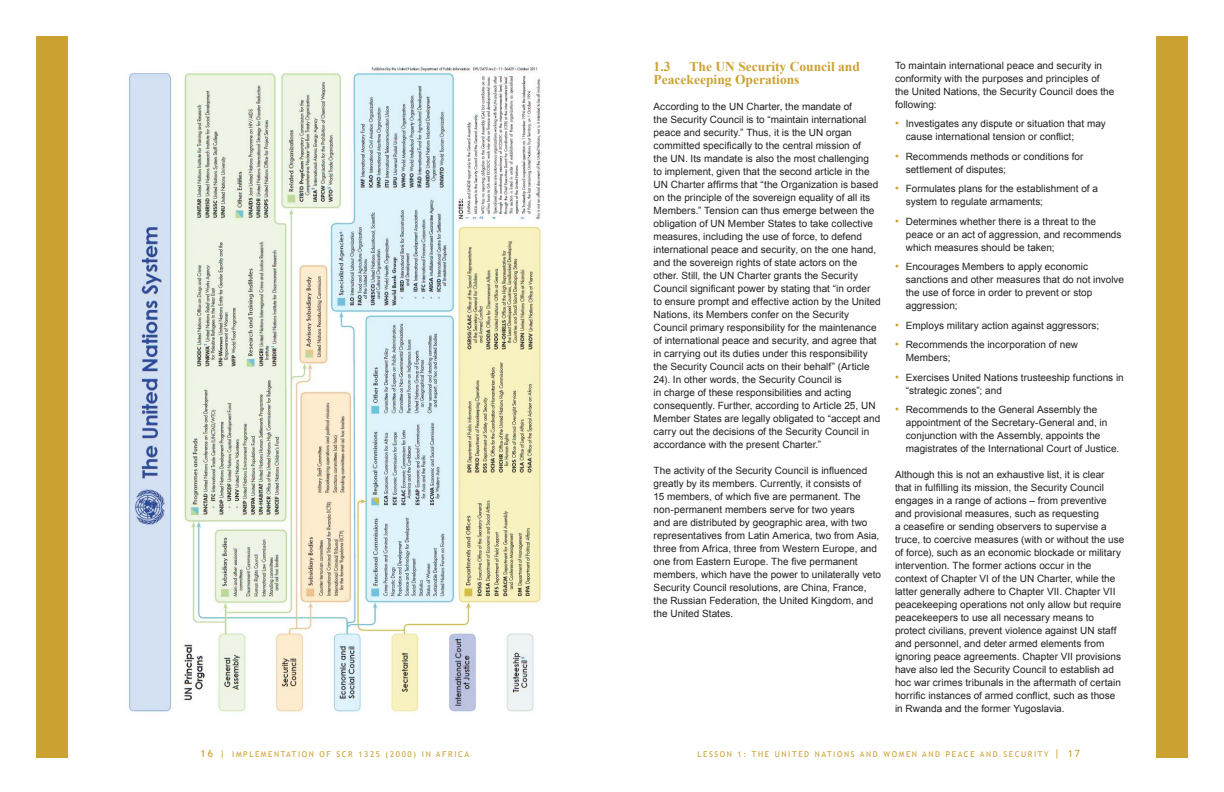
<style>
.page{position:relative;width:1224px;height:792px;background:#fff}
.page>*{position:absolute;margin:0;border:0;box-sizing:border-box;transform-origin:0 0}
.t1{font:700 13.5px/13.5px "Times New Roman";color:#cba131}
.t2{font:10px/13px "Arial";letter-spacing:.005em;color:#231f20}
.t3{font:10px "Trebuchet MS";color:#cba131}
.t4{font:8px "Trebuchet MS";letter-spacing:.2em;color:#cba131}
.s1{font-size:11px;color:#cba131}
.s2{font-size:8px}
.s3{font-size:11px}
.s4{font-size:10px}
</style>
<div class="page">
<div style="left:36px;top:36px;width:32px;height:721px;background:#cba131"></div>
<div style="left:1156px;top:36px;width:32px;height:721px;background:#cba131"></div>
<img style="left:128px;top:66px;width:414px;height:651px">
<h1 class="t1" style="left:654px;top:59px;width:208px;text-indent:36px">The UN Security Council and<br>Peacekeeping Operations</h1>
<p class="t2" style="left:654px;top:100px;width:229px">According to the UN Charter, the mandate of<br>the Security Council is to “maintain international peace and security.” Thus, it is the UN organ committed specifically to the central mission of<br>the UN. Its mandate is also the most challenging<br>to implement, given that the second article in the UN Charter affirms that “the Organization is based on the principle of the sovereign equality of all its Members.” Tension can thus emerge between the obligation of UN Member States to take collective measures, including the use of force, to defend international peace and security, on the one hand, and the sovereign rights of state actors on the other. Still, the UN Charter grants the Security Council significant power by stating that “in order to ensure prompt and effective action by the United Nations, its Members confer on the Security Council primary responsibility for the maintenance of international peace and security, and agree that in carrying out its duties under this responsibility the Security Council acts on their behalf” (Article 24). In other words, the Security Council is<br>in charge of these responsibilities and acting consequently. Further, according to Article 25, UN Member States are legally obligated to “accept and carry out the decisions of the Security Council in accordance with the present Charter.”</p>
<p class="t2" style="left:654px;top:464px;width:229px">The activity of the Security Council is influenced greatly by its members. Currently, it consists of<br>15 members, of which five are permanent. The non-permanent members serve for two years<br>and are distributed by geographic area, with two representatives from Latin America, two from Asia, three from Africa, three from Western Europe, and one from Eastern Europe. The five permanent members, which have the power to unilaterally veto Security Council resolutions, are China, France, the Russian Federation, the United Kingdom, and the United States.</p>
<h1 class="t1" style="left:654px;top:59px;width:18px">1.3</h1>
<p class="t2" style="left:895px;top:59px;width:221px">To maintain international peace and security in conformity with the purposes and principles of the United Nations, the Security Council does the following:</p>
<p class="t2" style="left:906px;top:117px;width:201px;text-indent:-11px"><span class="s1">•</span> Investigates any dispute or situation that may cause international tension or conflict;</p>
<p class="t2" style="left:906px;top:150px;width:179px;text-indent:-11px"><span class="s1">•</span> Recommends methods or conditions for settlement of disputes;</p>
<p class="t2" style="left:906px;top:182px;width:194px;text-indent:-11px"><span class="s1">•</span> Formulates plans for the establishment of a system to regulate armaments;</p>
<p class="t2" style="left:906px;top:215px;width:217px;text-indent:-11px"><span class="s1">•</span> Determines whether there is a threat to the peace or an act of aggression, and recommends which measures should be taken;</p>
<p class="t2" style="left:906px;top:260px;width:220px;text-indent:-11px"><span class="s1">•</span> Encourages Members to apply economic sanctions and other measures that do not involve the use of force in order to prevent or stop aggression;</p>
<p class="t2" style="left:895px;top:319px;width:206px"><span class="s1">•</span> Employs military action against aggressors;</p>
<p class="t2" style="left:906px;top:338px;width:174px;text-indent:-11px"><span class="s1">•</span> Recommends the incorporation of new<br>Members;</p>
<p class="t2" style="left:906px;top:371px;width:220px;text-indent:-11px"><span class="s1">•</span> Exercises United Nations trusteeship functions in “strategic zones”; and</p>
<p class="t2" style="left:906px;top:403px;width:215px;text-indent:-11px"><span class="s1">•</span> Recommends to the General Assembly the appointment of the Secretary-General and, in conjunction with the Assembly, appoints the magistrates of the International Court of Justice.</p>
<p class="t2" style="left:895px;top:468px;width:231px">Although this is not an exhaustive list, it is clear<br>that in fulfilling its mission, the Security Council engages in a range of actions – from preventive and provisional measures, such as requesting<br>a ceasefire or sending observers to supervise a truce, to coercive measures (with or without the use of force), such as an economic blockade or military intervention. The former actions occur in the context of Chapter VI of the UN Charter, while the latter generally adhere to Chapter VII. Chapter VII peacekeeping operations not only allow but require peacekeepers to use all necessary means to protect civilians, prevent violence against UN staff and personnel, and deter armed elements from ignoring peace agreements. Chapter VII provisions have also led the Security Council to establish ad hoc war crimes tribunals in the aftermath of certain horrific instances of armed conflict, such as those in Rwanda and the former Yugoslavia.</p>
<p class="t3" style="left:200px;top:748px;width:40px">16 | <span class="s2">IMP</span></p>
<p class="t4" style="left:249px;top:749px;width:34px">LEMENTATI</p>
<p class="t4" style="left:302px;top:749px;width:149px">ON OF SCR 1325 (2000) I N AFRICA</p>
<p class="t4" style="left:697px;top:750px;width:143px">LESSON 1: THE UNITED NATIONS</p>
<p class="t4" style="left:860px;top:750px;width:49px">AND WOMEN</p>
<p class="t4" style="left:922px;top:750px;width:159px">AND PEACE AND SE CURITY <span class="s3">|</span> <span class="s4">17</span></p>
</div>
